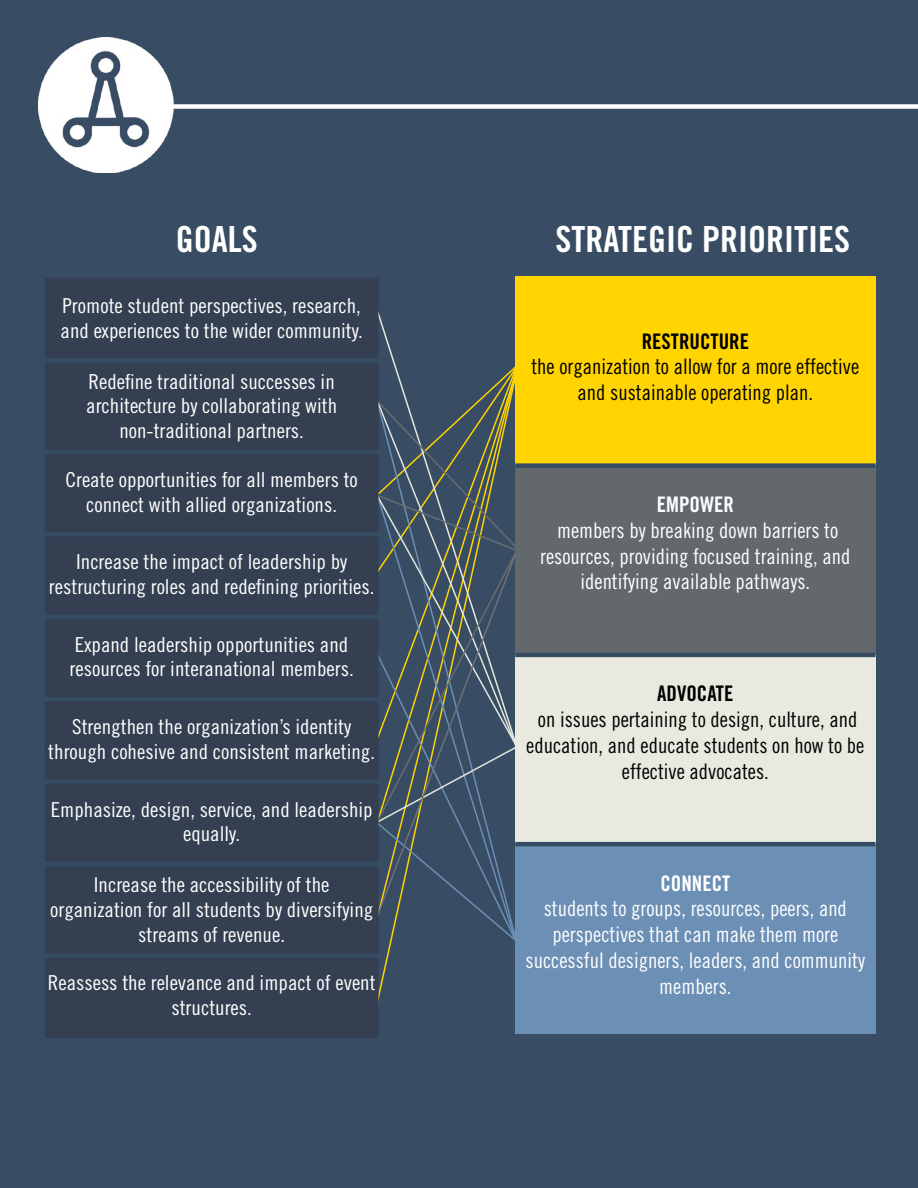
<style>
.page{position:relative;width:918px;height:1188px;background:#384c63}
.page>*{position:absolute;margin:0;border:0;box-sizing:border-box;transform-origin:0 0}
.t1{font:36px "Trade Gothic LT Std Bd Cn 20";color:#fff}
.t2{font:21.45px/25.8px "Trade Gothic LT Std Cn 18";color:#fff;text-align:center}
.t3{font:21.45px/25.8px "Trade Gothic LT Std Cn 18";color:#000;text-align:center}
.t4{font:21.45px "Trade Gothic LT Std Bd Cn 20";color:#000}
.t5{font:21.45px "Trade Gothic LT Std Bd Cn 20";color:#fff}
.t6{font:20.55px/24.8px "Trade Gothic LT Std Cn 18";color:#fff;text-align:center}
</style>
<div class="page">
<div style="left:148px;top:104px;width:770px;height:5px;background:#fff"></div>
<img style="left:39px;top:38px;width:139px;height:134px">
<svg style="left:378px;top:362px;width:137px;height:581px"></svg>
<div style="left:515px;top:276px;width:360px;height:190px;background:#ffd400"></div>
<div style="left:515px;top:466px;width:360px;height:189px;background:#63686d"></div>
<div style="left:515px;top:655px;width:360px;height:189px;background:#eae9df"></div>
<div style="left:515px;top:844px;width:360px;height:189px;background:#6b8fb5"></div>
<div style="left:515px;top:463px;width:360px;height:5px;background:#364c63"></div>
<hr style="left:515px;top:653px;width:360px;height:4px;background:#364c63">
<hr style="left:515px;top:842px;width:360px;height:4px;background:#364c63">
<div style="left:45px;top:278px;width:333px;height:760px;background:#343f51"></div>
<div style="left:45px;top:358px;width:333px;height:5px;background:#364c63"></div>
<div style="left:45px;top:449px;width:333px;height:5px;background:#364c63"></div>
<hr style="left:45px;top:532px;width:333px;height:4px;background:#364c63">
<div style="left:45px;top:614px;width:333px;height:5px;background:#364c63"></div>
<hr style="left:45px;top:697px;width:333px;height:4px;background:#364c63">
<div style="left:45px;top:779px;width:333px;height:5px;background:#364c63"></div>
<hr style="left:45px;top:862px;width:333px;height:4px;background:#364c63">
<div style="left:45px;top:953px;width:333px;height:5px;background:#364c63"></div>
<h1 class="t1" style="left:176px;top:217px;width:83px">GOALS</h1>
<h1 class="t1" style="left:556px;top:217px;width:296px">STRATEGIC PRIORITIES</h1>
<p class="t6" style="left:61px;top:293px;width:304px;text-align:left">Promote student perspectives, research, and experiences to the wider community.</p>
<p class="t6" style="left:86px;top:369px;width:252px">Redefine traditional successes in architecture by collaborating with non-traditional partners.</p>
<p class="t6" style="left:65px;top:467px;width:294px">Create opportunities for all members to connect with allied organizations.</p>
<p class="t6" style="left:49px;top:549px;width:327px">Increase the impact of leadership by restructuring roles and redefining priorities.</p>
<p class="t6" style="left:70px;top:632px;width:286px;text-align:left">Expand leadership opportunities and resources for interanational members.</p>
<p class="t6" style="left:48px;top:714px;width:328px">Strengthen the organization’s identity through cohesive and consistent marketing.</p>
<p class="t6" style="left:51px;top:797px;width:323px">Emphasize, design, service, and leadership equally.</p>
<p class="t6" style="left:50px;top:872px;width:325px">Increase the accessibility of the organization for all students by diversifying streams of revenue.</p>
<p class="t6" style="left:48px;top:971px;width:329px">Reassess the relevance and impact of event structures.</p>
<p class="t4" style="left:642px;top:328px;width:109px">RESTRUCTURE</p>
<p class="t3" style="left:531px;top:354px;width:329px">the organization to allow for a more effective and sustainable operating plan.</p>
<p class="t5" style="left:657px;top:492px;width:78px">EMPOWER</p>
<p class="t2" style="left:540px;top:517px;width:312px">members by breaking down barriers to resources, providing focused training, and identifying available pathways.</p>
<p class="t4" style="left:657px;top:681px;width:78px">ADVOCATE</p>
<p class="t3" style="left:526px;top:706px;width:340px">on issues pertaining to design, culture, and education, and educate students on how to be effective advocates.</p>
<p class="t5" style="left:660px;top:870px;width:71px">CONNECT</p>
<p class="t2" style="left:526px;top:896px;width:341px">students to groups, resources, peers, and perspectives that can make them more successful designers, leaders, and community members.</p>
</div>
